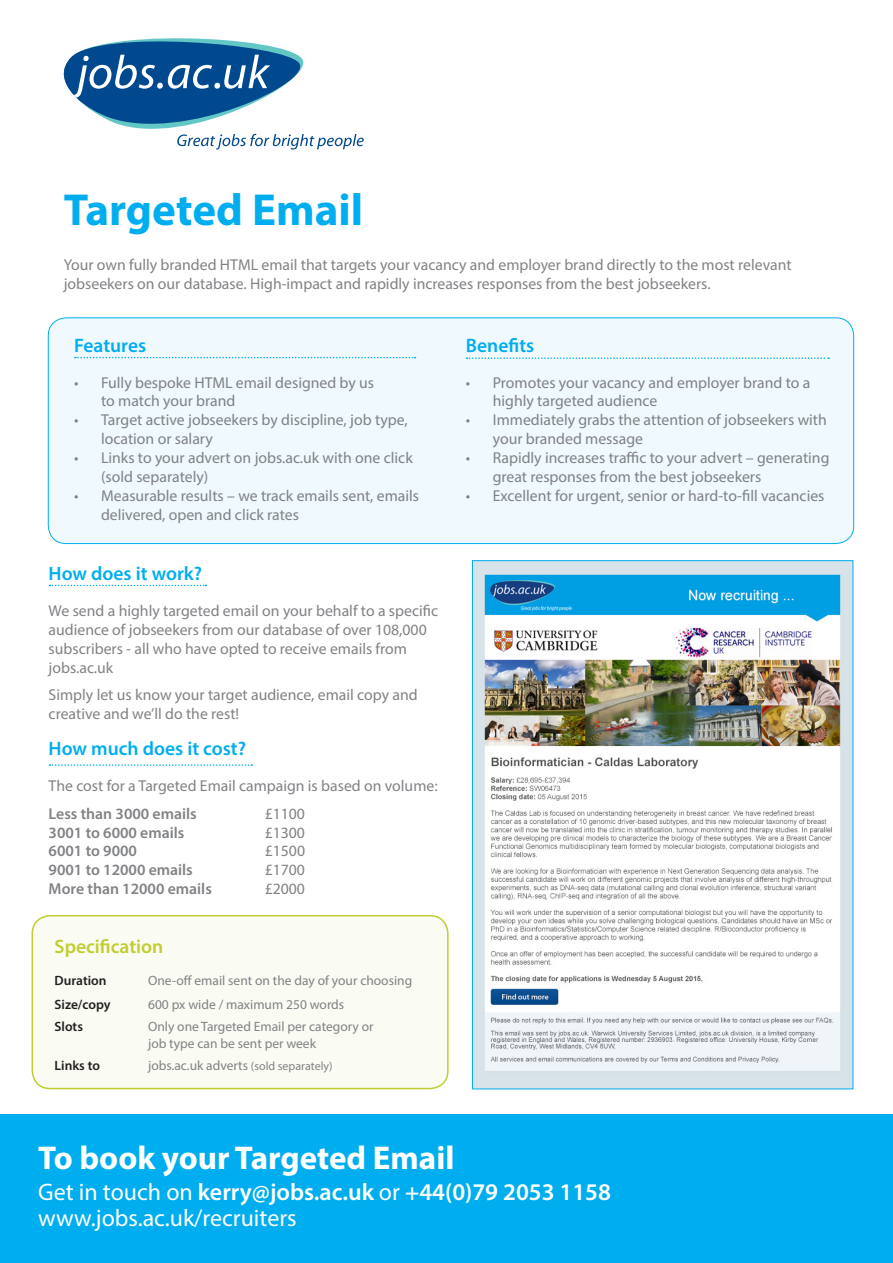
<style>
.page{position:relative;width:893px;height:1263px;background:#fff}
.page>*{position:absolute;margin:0;border:0;box-sizing:border-box;transform-origin:0 0}
.t1{font:700 45px "Myriad Pro";color:#00aeef}
.t2{font:700 33px "Myriad Pro";color:#fff}
.t3{font:600 24px "Myriad Pro";color:#fff}
.t4{font:24px "Myriad Pro";color:#fff}
.t5{font:600 19.5px "Myriad Pro";color:#00aeef}
.t6{font:600 19.5px "Myriad Pro";color:#c0ce30}
.t7{font:15.75px/18.9px "Myriad Pro";color:#808285}
.t8{font:600 15.75px "Myriad Pro";color:#808285}
.t9{font:13.5px/16.2px "Myriad Pro";color:#808285}
.t10{font:600 13.5px "Myriad Pro";color:#231f20}
.s1{font-size:12px}
.s2{font-weight:400}
</style>
<div class="page">
<svg style="left:64px;top:38px;width:300px;height:112px"></svg>
<div style="left:48px;top:318px;width:806px;height:225px;background:#f0f9fd;border-radius:18px"></div>
<div style="left:48px;top:317px;width:806px;height:227px;border:1px solid #00aeef;border-radius:18px"></div>
<div style="left:0;top:1115px;width:893px;height:148px;background:#00aeef"></div>
<svg style="left:75px;top:357px;width:341px;height:1px"></svg>
<svg style="left:467px;top:357px;width:362px;height:2px"></svg>
<svg style="left:49px;top:585px;width:157px;height:1px"></svg>
<svg style="left:49px;top:764px;width:203px;height:2px"></svg>
<img style="left:474px;top:562px;width:377px;height:525px">
<div style="left:32px;top:916px;width:416px;height:172px;background:#fafbf3;border-radius:18px"></div>
<div style="left:32px;top:915px;width:417px;height:174px;border:2px solid #c0ce30;border-radius:18px"></div>
<p class="t1" style="left:64px;top:180px;width:301px">Targeted Email</p>
<p class="t7" style="left:64px;top:255px;width:729px">Your own fully branded HTML email that targets your vacancy and employer brand directly to the most relevant jobseekers on our database. High-impact and rapidly increases responses from the best jobseekers.</p>
<p class="t5" style="left:74px;top:333px;width:74px">Features</p>
<p class="t7" style="left:101px;top:373px;width:274px;text-indent:-27px">• Fully bespoke HTML email designed by us to match your brand</p>
<p class="t7" style="left:101px;top:410px;width:308px;text-indent:-27px">• Target active jobseekers by discipline, job type, location or salary</p>
<p class="t7" style="left:101px;top:448px;width:313px;text-indent:-27px">• Links to your advert on jobs.ac.uk with one click (sold separately)</p>
<p class="t7" style="left:101px;top:486px;width:319px;text-indent:-27px">• Measurable results – we track emails sent, emails delivered, open and click rates</p>
<p class="t5" style="left:49px;top:561px;width:155px">How does it work?</p>
<p class="t7" style="left:49px;top:601px;width:391px">We send a highly targeted email on your behalf to a specific audience of jobseekers from our database of over 108,000 subscribers - all who have opted to receive emails from jobs.ac.uk</p>
<p class="t7" style="left:49px;top:685px;width:370px">Simply let us know your target audience, email copy and creative and we’ll do the rest!</p>
<p class="t5" style="left:49px;top:736px;width:199px">How much does it cost?</p>
<p class="t7" style="left:49px;top:776px;width:390px">The cost for a Targeted Email campaign is based on volume:</p>
<p class="t8" style="left:49px;top:803px;width:150px">Less than 3000 emails</p>
<p class="t7" style="left:265px;top:804px;width:42px">£1100</p>
<p class="t8" style="left:49px;top:822px;width:137px">3001 to 6000 emails</p>
<p class="t7" style="left:265px;top:822px;width:42px">£1300</p>
<p class="t8" style="left:49px;top:841px;width:90px">6001 to 9000</p>
<p class="t7" style="left:265px;top:841px;width:42px">£1500</p>
<p class="t8" style="left:49px;top:860px;width:146px">9001 to 12000 emails</p>
<p class="t7" style="left:265px;top:860px;width:42px">£1700</p>
<p class="t8" style="left:49px;top:879px;width:165px">More than 12000 emails</p>
<p class="t7" style="left:265px;top:879px;width:42px">£2000</p>
<p class="t6" style="left:55px;top:934px;width:110px">Specification</p>
<p class="t10" style="left:55px;top:972px;width:53px">Duration</p>
<p class="t9" style="left:148px;top:972px;width:266px">One-off email sent on the day of your choosing</p>
<p class="t10" style="left:55px;top:996px;width:58px">Size/copy</p>
<p class="t9" style="left:148px;top:996px;width:198px">600 px wide / maximum 250 words</p>
<p class="t10" style="left:55px;top:1018px;width:30px">Slots</p>
<p class="t9" style="left:148px;top:1018px;width:227px">Only one Targeted Email per category or job type can be sent per week</p>
<p class="t10" style="left:55px;top:1056px;width:47px">Links to</p>
<p class="t9" style="left:148px;top:1057px;width:186px">jobs.ac.uk adverts <span class="s1">(sold separately)</span></p>
<p class="t5" style="left:466px;top:333px;width:70px">Benefits</p>
<p class="t7" style="left:493px;top:373px;width:319px;text-indent:-27px">• Promotes your vacancy and employer brand to a highly targeted audience</p>
<p class="t7" style="left:493px;top:410px;width:336px;text-indent:-27px">• Immediately grabs the attention of jobseekers with your branded message</p>
<p class="t7" style="left:493px;top:448px;width:338px;text-indent:-27px">• Rapidly increases traffic to your advert – generating great responses from the best jobseekers</p>
<p class="t7" style="left:466px;top:486px;width:360px">• Excellent for urgent, senior or hard-to-fill vacancies</p>
<p class="t2" style="left:38px;top:1136px;width:418px">To book your Targeted Email</p>
<p class="t3" style="left:38px;top:1176px;width:574px"><span class="s2">Get in touch on</span> kerry@jobs.ac.uk <span class="s2">or</span> +44(0)79 2053 1158</p>
<p class="t4" style="left:38px;top:1203px;width:260px">www.jobs.ac.uk/recruiters</p>
</div>
